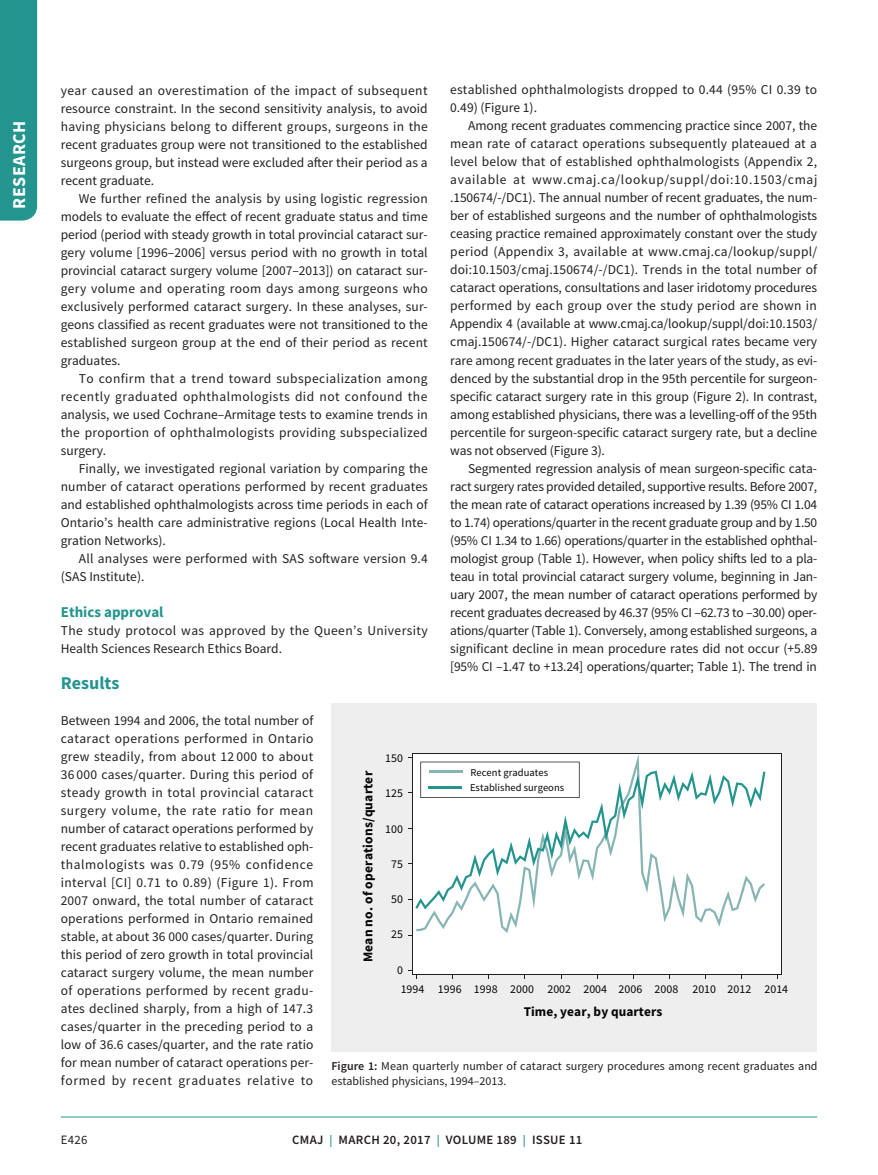
<style>
.page{position:relative;width:878px;height:1175px;background:#fff}
.page>*{position:absolute;margin:0;border:0;box-sizing:border-box;transform-origin:0 0}
.t1{font:700 18px "Source Sans Pro";letter-spacing:.025em;color:#fff}
.t2{font:700 18px "Source Sans Pro";color:#24948e}
.t3{font:700 15px "Source Sans Pro";color:#24948e}
.t4{font:13.5px/18px "Source Sans Pro";letter-spacing:.005em;color:#231f20;text-align:justify}
.t5{font:13.5px/18px "Source Sans Pro";letter-spacing:.03em;color:#231f20}
.t6{font:700 13.5px "Source Sans Pro";letter-spacing:.01em;color:#050504}
.t7{font:700 13.35px "Source Sans Pro";letter-spacing:.005em;color:#050504}
.t8{font:600 12.75px "Source Sans Pro";letter-spacing:.025em;color:#231f20}
.t9{font:12.75px "Source Sans Pro";color:#231f20}
.t10{font:12px/15px "Source Sans Pro";letter-spacing:.005em;color:#231f20}
.t11{font:11.85px "Source Sans Pro";letter-spacing:.005em;color:#050504}
.t12{font:10.5px/15.1px "Source Sans Pro";letter-spacing:.005em;color:#050504}
.s1{font-weight:600}
.s2{font-size:12px;color:#24948e}
</style>
<div class="page">
<div style="left:0;top:0;width:37px;height:220px;background:#24948e"></div>
<hr style="left:61px;top:1116px;width:756px;height:1px;background:#24948e">
<div style="left:331px;top:703px;width:486px;height:348px;background:#eeeeef"></div>
<div style="left:412px;top:753px;width:369px;height:221px;background:#fff"></div>
<svg style="left:416px;top:754px;width:322px;height:179px"></svg>
<svg style="left:415px;top:770px;width:350px;height:139px"></svg>
<hr style="left:781px;top:753px;width:1px;height:221px;background:#231f20">
<hr style="left:412px;top:753px;width:369px;height:1px;background:#231f20">
<hr style="left:412px;top:973px;width:369px;height:1px;background:#231f20">
<hr style="left:412px;top:753px;width:1px;height:221px;background:#231f20">
<svg style="left:408px;top:970px;width:9px;height:8px"></svg>
<svg style="left:420px;top:761px;width:159px;height:37px"></svg>
<hr style="left:428px;top:786px;width:34px;height:2px;background:#24948e">
<hr style="left:429px;top:770px;width:34px;height:2px;background:#86b5b3">
<h1 class="t1" style="left:7px;top:208px;width:89px;rotate:-90deg">RESEARCH</h1>
<p class="t4" style="left:450px;top:81px;width:368px">established ophthalmologists dropped to 0.44 (95% CI 0.39 to<br>0.49) (Figure 1).</p>
<p class="t4" style="left:450px;top:117px;width:368px;text-indent:18px">Among recent graduates commencing practice since 2007, the mean rate of cataract operations subsequently plateaued at a level below that of established ophthalmologists (Appendix 2, available at www.cmaj.ca/lookup/suppl/doi:10.1503/cmaj .150674/-/DC1). The annual number of recent graduates, the num&shy;ber of established surgeons and the number of ophthalmologists ceasing practice remained approximately constant over the study period (Appendix 3, available at www.cmaj.ca/lookup/suppl/ doi:10.1503/cmaj.150674/-/DC1). Trends in the total number of cataract operations, consultations and laser iridotomy procedures performed by each group over the study period are shown in Appendix 4 (available at www.cmaj.ca/lookup/suppl/doi:10.1503/ cmaj.150674/-/DC1). Higher cataract surgical rates became very rare among recent graduates in the later years of the study, as evi&shy;denced by the substantial drop in the 95th percentile for surgeon&shy;specific cataract surgery rate in this group (Figure 2). In contrast, among established physicians, there was a levelling-off of the 95th percentile for surgeon-specific cataract surgery rate, but a decline was not observed (Figure 3).</p>
<p class="t4" style="left:450px;top:459px;width:369px;text-indent:18px">Segmented regression analysis of mean surgeon-specific cata&shy;ract surgery rates provided detailed, supportive results. Before 2007, the mean rate of cataract operations increased by 1.39 (95% CI 1.04 to 1.74) operations/quarter in the recent graduate group and by 1.50 (95% CI 1.34 to 1.66) operations/quarter in the established ophthal&shy;mologist group (Table 1). However, when policy shifts led to a pla&shy;teau in total provincial cataract surgery volume, beginning in Jan&shy;uary 2007, the mean number of cataract operations performed by recent graduates decreased by 46.37 (95% CI –62.73 to –30.00) oper&shy;ations/quarter (Table 1). Conversely, among established surgeons, a significant decline in mean procedure rates did not occur (+5.89 [95% CI –1.47 to +13.24] operations/quarter; Table 1). The trend in</p>
<p class="t4" style="left:61px;top:81px;width:368px">year caused an overestimation of the impact of subsequent resource constraint. In the second sensitivity analysis, to avoid having physicians belong to different groups, surgeons in the recent graduates group were not transitioned to the established surgeons group, but instead were excluded after their period as a recent graduate.</p>
<p class="t4" style="left:61px;top:189px;width:368px;text-indent:18px">We further refined the analysis by using logistic regression models to evaluate the effect of recent graduate status and time period (period with steady growth in total provincial cataract sur&shy;gery volume [1996–2006] versus period with no growth in total provincial cataract surgery volume [2007–2013]) on cataract sur&shy;gery volume and operating room days among surgeons who exclusively performed cataract surgery. In these analyses, sur&shy;geons classified as recent graduates were not transitioned to the established surgeon group at the end of their period as recent graduates.</p>
<p class="t4" style="left:61px;top:369px;width:368px;text-indent:18px">To confirm that a trend toward subspecialization among recently graduated ophthalmologists did not confound the analysis, we used Cochrane–Armitage tests to examine trends in the proportion of ophthalmologists providing subspecialized surgery.</p>
<p class="t4" style="left:61px;top:459px;width:368px;text-indent:18px">Finally, we investigated regional variation by comparing the number of cataract operations performed by recent graduates and established ophthalmologists across time periods in each of Ontario’s health care administrative regions (Local Health Inte&shy;gration Networks).</p>
<p class="t4" style="left:61px;top:549px;width:368px;text-indent:18px">All analyses were performed with SAS software version 9.4 (SAS Institute).</p>
<p class="t3" style="left:61px;top:601px;width:104px">Ethics approval</p>
<p class="t5" style="left:61px;top:621px;width:368px">The study protocol was approved by the Queen’s University<br>Health Sciences Research Ethics Board.</p>
<h1 class="t2" style="left:61px;top:670px;width:60px">Results</h1>
<p class="t4" style="left:61px;top:711px;width:254px">Between 1994 and 2006, the total number of cataract operations performed in Ontario grew steadily, from about 12 000 to about 36 000 cases/quarter. During this period of steady growth in total provincial cataract surgery volume, the rate ratio for mean number of cataract operations performed by recent graduates relative to established oph&shy;thalmologists was 0.79 (95% confidence interval [CI] 0.71 to 0.89) (Figure 1). From 2007 onward, the total number of cataract operations performed in Ontario remained stable, at about 36 000 cases/quarter. During this period of zero growth in total provincial cataract surgery volume, the mean number of operations performed by recent gradu&shy;ates declined sharply, from a high of 147.3 cases/quarter in the preceding period to a low of 36.6 cases/quarter, and the rate ratio for mean number of cataract operations per&shy;formed by recent graduates relative to</p>
<p class="t11" style="left:385px;top:750px;width:19px">150</p>
<p class="t11" style="left:385px;top:785px;width:19px">125</p>
<p class="t11" style="left:385px;top:821px;width:19px">100</p>
<p class="t11" style="left:391px;top:856px;width:13px">75</p>
<p class="t11" style="left:391px;top:891px;width:13px">50</p>
<p class="t11" style="left:391px;top:926px;width:13px">25</p>
<p class="t11" style="left:397px;top:962px;width:7px">0</p>
<p class="t12" style="left:470px;top:765px;width:96px">Recent graduates<br>Established surgeons</p>
<p class="t6" style="left:359px;top:962px;width:193px;rotate:-90deg">Mean no. of operations/quarter</p>
<p class="t11" style="left:400px;top:981px;width:389px">1994 1996 1998 2000 2002 2004 2006 2008 2010 2012 2014</p>
<p class="t7" style="left:523px;top:1002px;width:140px">Time, year, by quarters</p>
<p class="t10" style="left:331px;top:1058px;width:487px"><span class="s1">Figure 1:</span> Mean quarterly number of cataract surgery procedures among recent graduates and established physicians, 1994–2013.</p>
<p class="t9" style="left:61px;top:1132px;width:28px">E426</p>
<p class="t8" style="left:292px;top:1131px;width:292px">CMAJ <span class="s2">|</span> MARCH 20, 2017 <span class="s2">|</span> VOLUME 189 <span class="s2">|</span> ISSUE 11</p>
</div>
